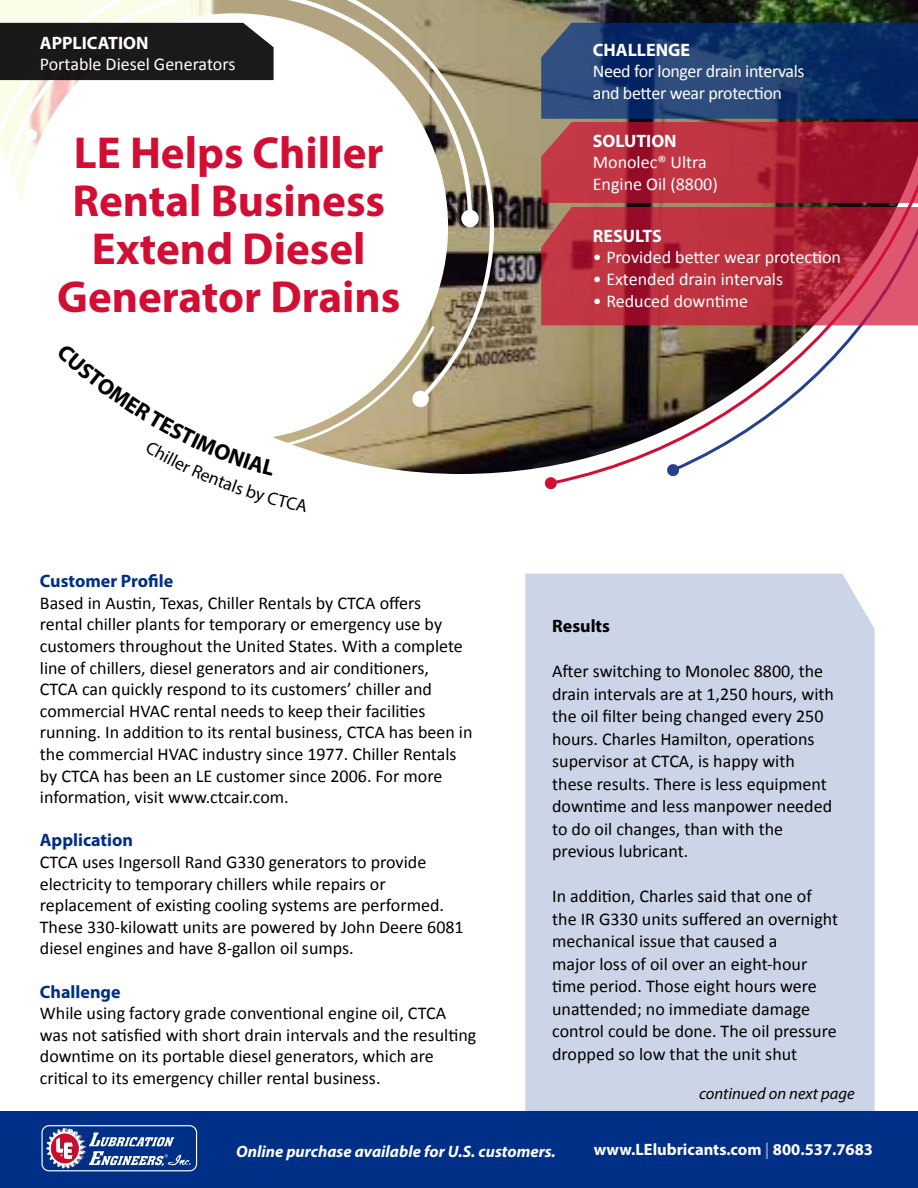
<style>
.page{position:relative;width:918px;height:1188px;background:#fff}
.page>*{position:absolute;margin:0;border:0;box-sizing:border-box;transform-origin:0 0}
.t1{font:700 45px/48px "Myriad Pro";color:#d20e34;text-align:center}
.t2{font:18px/21.6px "Calibri";color:#000}
.t3{font:18px/21.6px "Calibri";color:#fff}
.t4{font:18px/21.6px "Calibri";letter-spacing:-.02em;color:#fff}
.t5{font:700 18px "Myriad Pro";color:#002f87}
.t6{font:700 18px "Myriad Pro";color:#fff}
.t7{font:700 18px "Myriad Pro";color:#000}
.t8{font:italic 700 16.5px "Myriad Pro";color:#fff}
.t9{font:700 16.5px "Myriad Pro";color:#fff}
.t10{font:italic 16.5px "Myriad Pro";color:#000}
.s1{color:#8097c3}
</style>
<div class="page">
<svg style="left:544px;top:477px;width:13px;height:13px"></svg>
<svg style="left:668px;top:474px;width:10px;height:3px"></svg>
<img style="left:437px;top:0;width:481px;height:474px">
<svg style="left:0;top:0;width:520px;height:411px"></svg>
<svg style="left:0;top:131px;width:437px;height:343px"></svg>
<svg style="left:25px;top:128px;width:13px;height:13px"></svg>
<div style="left:525px;top:574px;width:350px;height:537px;background:#ccd5e7"></div>
<svg style="left:541px;top:207px;width:377px;height:118px;background:#b92f42"></svg>
<svg style="left:541px;top:23px;width:377px;height:180px;background:#5e3255"></svg>
<div style="left:0;top:23px;width:274px;height:57px;background:#1a1a1a"></div>
<div style="left:0;top:1111px;width:918px;height:77px;background:#002f87"></div>
<div style="left:41px;top:1125px;width:156px;height:46px;border:1px solid #fff;border-radius:7px"></div>
<svg style="left:46px;top:1128px;width:144px;height:40px"></svg>
<svg style="left:56px;top:343px;width:252px;height:131px"></svg>
<p class="t6" style="left:40px;top:31px;width:110px">APPLICATION</p>
<p class="t3" style="left:40px;top:54px;width:197px">Portable Diesel Generators</p>
<h1 class="t1" style="left:57px;top:127px;width:345px">LE Helps Chiller<br>Rental Business<br>Extend Diesel<br>Generator Drains</h1>
<p class="t6" style="left:593px;top:38px;width:99px">CHALLENGE</p>
<p class="t4" style="left:593px;top:61px;width:213px">Need for longer drain intervals and better wear protection</p>
<p class="t6" style="left:593px;top:129px;width:85px">SOLUTION</p>
<p class="t3" style="left:593px;top:151px;width:126px">Monolec® Ultra<br>Engine Oil (8800)</p>
<p class="t6" style="left:593px;top:224px;width:71px">RESULTS</p>
<p class="t3" style="left:593px;top:247px;width:250px">• Provided better wear protection</p>
<p class="t3" style="left:593px;top:268px;width:192px">• Extended drain intervals</p>
<p class="t3" style="left:593px;top:290px;width:157px">• Reduced downtime</p>
<p class="t5" style="left:40px;top:569px;width:135px">Customer Profile</p>
<p class="t2" style="left:40px;top:592px;width:434px">Based in Austin, Texas, Chiller Rentals by CTCA offers<br>rental chiller plants for temporary or emergency use by customers throughout the United States. With a complete line of chillers, diesel generators and air conditioners,<br>CTCA can quickly respond to its customers’ chiller and commercial HVAC rental needs to keep their facilities running. In addition to its rental business, CTCA has been in the commercial HVAC industry since 1977. Chiller Rentals by CTCA has been an LE customer since 2006. For more information, visit www.ctcair.com.</p>
<p class="t5" style="left:40px;top:829px;width:95px">Application</p>
<p class="t2" style="left:40px;top:851px;width:425px">CTCA uses Ingersoll Rand G330 generators to provide electricity to temporary chillers while repairs or replacement of existing cooling systems are performed.<br>These 330-kilowatt units are powered by John Deere 6081 diesel engines and have 8-gallon oil sumps.</p>
<p class="t5" style="left:40px;top:980px;width:82px">Challenge</p>
<p class="t2" style="left:40px;top:1002px;width:438px">While using factory grade conventional engine oil, CTCA was not satisfied with short drain intervals and the resulting downtime on its portable diesel generators, which are critical to its emergency chiller rental business.</p>
<p class="t7" style="left:552px;top:614px;width:59px">Results</p>
<p class="t2" style="left:552px;top:660px;width:283px;line-height:22.5px">After switching to Monolec 8800, the drain intervals are at 1,250 hours, with the oil filter being changed every 250 hours. Charles Hamilton, operations supervisor at CTCA, is happy with these results. There is less equipment downtime and less manpower needed to do oil changes, than with the previous lubricant.</p>
<p class="t2" style="left:552px;top:885px;width:288px;line-height:22.5px">In addition, Charles said that one of the IR G330 units suffered an overnight mechanical issue that caused a<br>major loss of oil over an eight-hour time period. Those eight hours were unattended; no immediate damage control could be done. The oil pressure dropped so low that the unit shut</p>
<p class="t10" style="left:699px;top:1083px;width:157px">continued on next page</p>
<p class="t8" style="left:236px;top:1140px;width:321px">Online purchase available for U.S. customers.</p>
<p class="t9" style="left:594px;top:1139px;width:281px">www.LElubricants.com <span class="s1">|</span> 800.537.7683</p>
</div>
